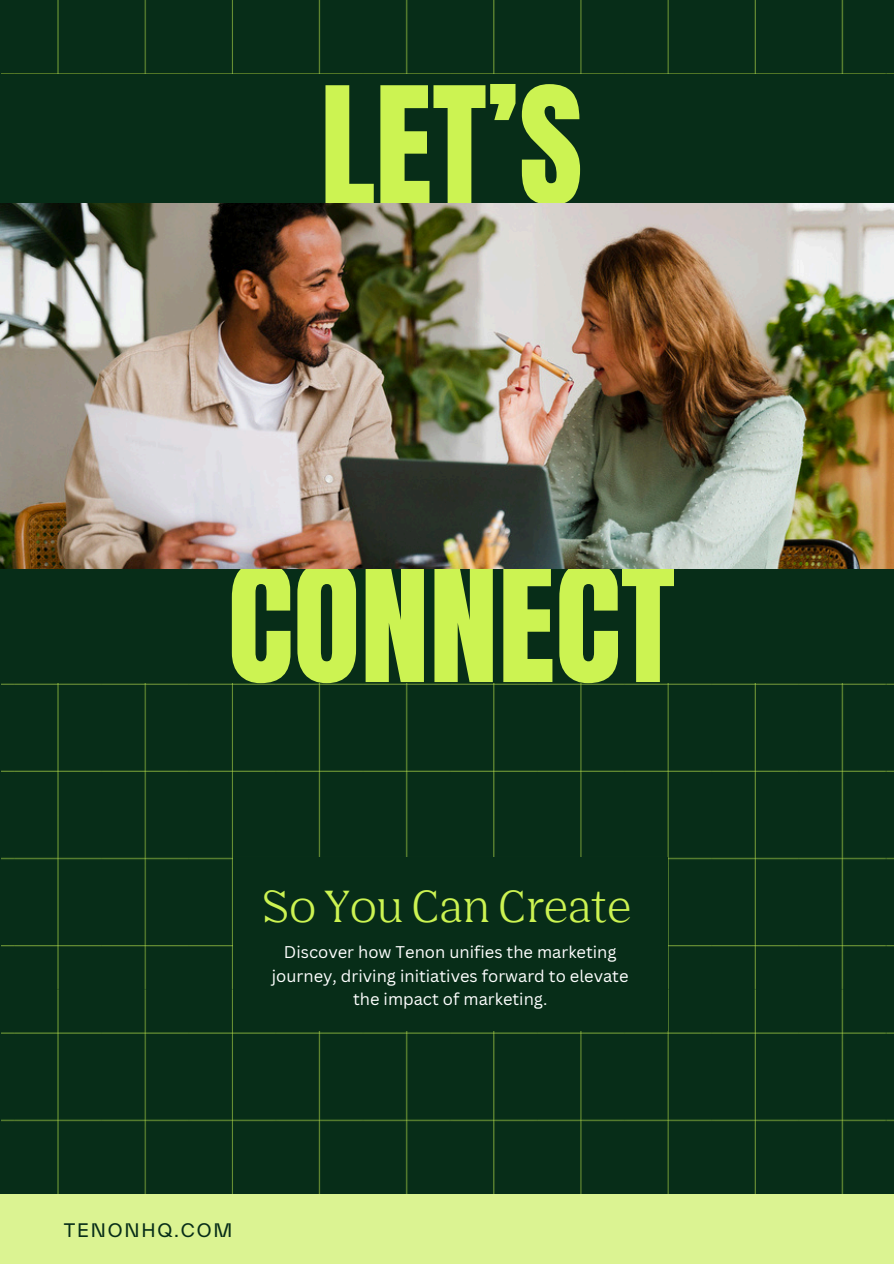
<style>
.page{position:relative;width:894px;height:1264px;background:#fff}
.page>*{position:absolute;margin:0;border:0;box-sizing:border-box;transform-origin:0 0}
.t1{font:138.15px "Anton";color:#ccf352}
.t2{font:43.5px "Nib Pro";color:#ccf352}
.t3{font:18px "TWK Everett";letter-spacing:.1em;color:#072d18}
.t4{font:16.5px/23.7px "Canva Sans";color:#fff;text-align:center}
</style>
<div class="page">
<div style="left:1px;top:0;width:892px;height:1194px;background:#072d18"></div>
<div style="left:0;top:74px;width:893px;height:608px;background:#072d18"></div>
<img style="left:0;top:204px;width:893px;height:364px">
<div style="left:233px;top:857px;width:434px;height:173px;background:#072d18"></div>
<div style="left:0;top:1194px;width:893px;height:69px;background:#dbf392"></div>
<h1 class="t1" style="left:320px;top:47px;width:264px">LET’S</h1>
<h1 class="t1" style="left:227px;top:525px;width:449px">CONNECT</h1>
<h3 class="t2" style="left:262px;top:877px;width:371px">So You Can Create</h3>
<p class="t4" style="left:272px;top:939px;width:358px">Discover how Tenon unifies the marketing journey, driving initiatives forward to elevate the impact of marketing.</p>
<h2 class="t3" style="left:64px;top:1218px;width:170px">TENONHQ.COM</h2>
</div>
